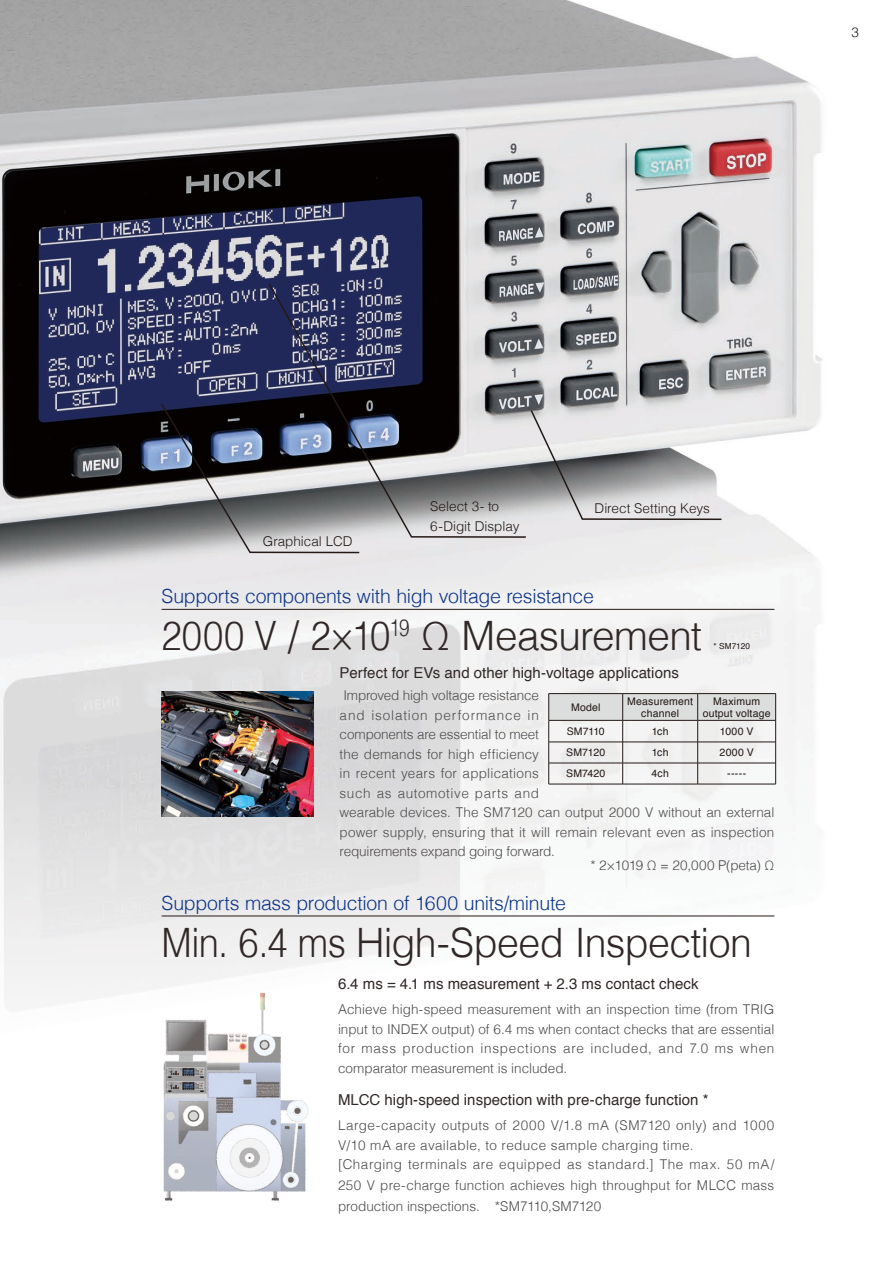
<style>
.page{position:relative;width:893px;height:1263px;background:#fff}
.page>*{position:absolute;margin:0;border:0;box-sizing:border-box;transform-origin:0 0}
.t1{font:300 40.5px "Helvetica";letter-spacing:-.015em;color:#302826;scale:.9 1}
.t2{font:300 19.5px "Helvetica";letter-spacing:-.015em;color:#0d3488}
.t3{font:15px "Helvetica";letter-spacing:.005em;color:#302826}
.t4{font:300 13.5px/19.5px "Helvetica";letter-spacing:.01em;color:#4d4a4a}
.t5{font:300 13.5px/19.5px "Helvetica";letter-spacing:.035em;color:#4d4a4a}
.t6{font:300 13.5px/19.5px "Helvetica";letter-spacing:-.005em;color:#231916}
.t7{font:300 13.5px "Helvetica";letter-spacing:-.01em;color:#4d4a4a}
.t8{font:10.5px/12px "Helvetica";letter-spacing:.015em;color:#231916;text-align:center}
.t9{font:8.25px "Helvetica";letter-spacing:.015em;color:#231916}
</style>
<div class="page">
<img style="left:0;top:0;width:823px;height:1007px">
<hr style="left:162px;top:609px;width:612px;height:1px;background:#231916">
<hr style="left:162px;top:916px;width:612px;height:1px;background:#231916">
<img style="left:162px;top:692px;width:152px;height:125px">
<img style="left:161px;top:986px;width:148px;height:215px">
<svg style="left:160px;top:402px;width:201px;height:152px;background:#72757c"></svg>
<svg style="left:267px;top:282px;width:260px;height:256px;background:#6a6c78"></svg>
<svg style="left:529px;top:409px;width:194px;height:112px;background:#c4c3c4"></svg>
<hr style="left:549px;top:693px;width:74px;height:1px;background:#231916">
<hr style="left:623px;top:693px;width:75px;height:1px;background:#231916">
<hr style="left:698px;top:693px;width:78px;height:1px;background:#231916">
<svg style="left:548px;top:694px;width:228px;height:90px"></svg>
<hr style="left:549px;top:784px;width:74px;height:1px;background:#231916">
<hr style="left:623px;top:784px;width:75px;height:1px;background:#231916">
<hr style="left:698px;top:784px;width:78px;height:1px;background:#231916">
<p class="t6" style="left:851px;top:22px;width:9px">3</p>
<p class="t6" style="left:263px;top:530px;width:91px">Graphical LCD</p>
<p class="t6" style="left:430px;top:496px;width:91px">Select 3- to<br>6-Digit Display</p>
<p class="t6" style="left:594px;top:498px;width:117px">Direct Setting Keys</p>
<h2 class="t2" style="left:162px;top:579px;width:434px">Supports components with high voltage resistance</h2>
<h1 class="t1" style="left:162px;top:601px;width:602px">2000 V / 2×10<sup>19</sup> Ω Measurement</h1>
<p class="t9" style="left:713px;top:640px;width:38px">* SM7120</p>
<p class="t3" style="left:340px;top:661px;width:341px">Perfect for EVs and other high-voltage applications</p>
<p class="t4" style="left:340px;top:684px;width:436px">Improved high voltage resistance<br>and isolation performance in<br>components are essential to meet<br>the demands for high efficiency<br>in recent years for applications<br>such as automotive parts and<br>wearable devices. The SM7120 can output 2000 V without an external power supply, ensuring that it will remain relevant even as inspection requirements expand going forward.</p>
<p class="t7" style="left:590px;top:853px;width:186px">* 2×1019 Ω = 20,000 P(peta) Ω</p>
<p class="t8" style="left:571px;top:701px;width:31px">Model</p>
<p class="t8" style="left:627px;top:695px;width:67px">Measurement channel</p>
<p class="t8" style="left:703px;top:695px;width:69px">Maximum output voltage</p>
<p class="t8" style="left:567px;top:725px;width:40px">SM7110</p>
<p class="t8" style="left:652px;top:725px;width:18px">1ch</p>
<p class="t8" style="left:720px;top:725px;width:35px">1000 V</p>
<p class="t8" style="left:566px;top:747px;width:40px">SM7120</p>
<p class="t8" style="left:652px;top:747px;width:18px">1ch</p>
<p class="t8" style="left:720px;top:747px;width:36px">2000 V</p>
<p class="t8" style="left:566px;top:768px;width:41px">SM7420</p>
<p class="t8" style="left:651px;top:768px;width:19px">4ch</p>
<p class="t8" style="left:727px;top:768px;width:20px">-----</p>
<h2 class="t2" style="left:162px;top:887px;width:406px">Supports mass production of 1600 units/minute</h2>
<h1 class="t1" style="left:162px;top:908px;width:657px">Min. 6.4 ms High-Speed Inspection</h1>
<p class="t3" style="left:338px;top:972px;width:362px">6.4 ms = 4.1 ms measurement + 2.3 ms contact check</p>
<p class="t4" style="left:338px;top:999px;width:438px;text-align:justify">Achieve high-speed measurement with an inspection time (from TRIG input to INDEX output) of 6.4 ms when contact checks that are essential for mass production inspections are included, and 7.0 ms when comparator measurement is included.</p>
<p class="t3" style="left:338px;top:1088px;width:372px">MLCC high-speed inspection with pre-charge function *</p>
<p class="t5" style="left:338px;top:1114px;width:438px">Large-capacity outputs of 2000 V/1.8 mA (SM7120 only) and 1000<br>V/10 mA are available, to reduce sample charging time.<br>[Charging terminals are equipped as standard.] The max. 50 mA/</p>
<p class="t4" style="left:338px;top:1174px;width:438px;line-height:21px">250 V pre-charge function achieves high throughput for MLCC mass production inspections. *SM7110,SM7120</p>
</div>
